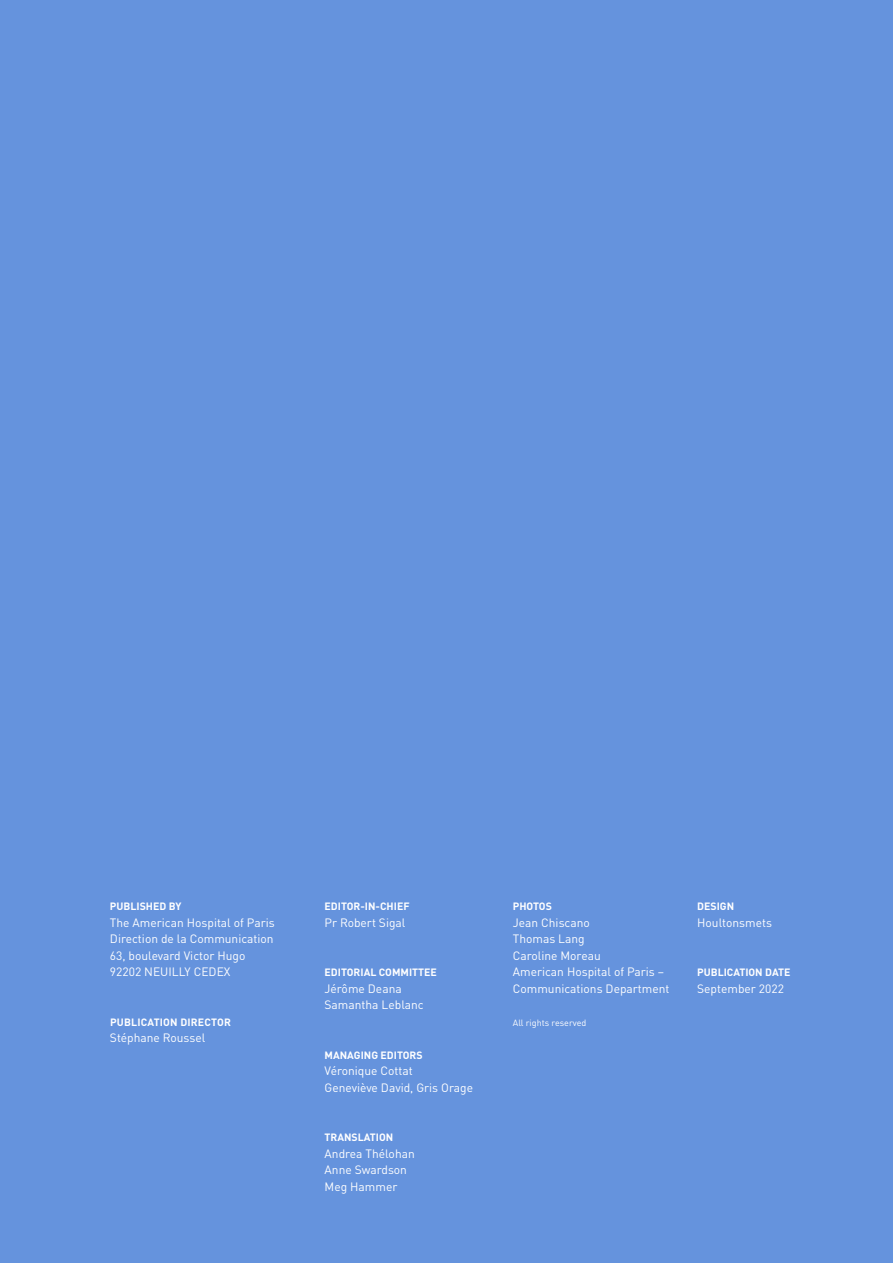
<style>
.page{position:relative;width:893px;height:1263px;background:#6593dd}
.page>*{position:absolute;margin:0;border:0;box-sizing:border-box;transform-origin:0 0}
.t1{font:12px/16.5px "DIN Pro";color:#fff}
.t2{font:700 10.5px "DIN Pro";color:#fff}
.t3{font:700 10.5px "DIN Pro";letter-spacing:.02em;color:#fff}
.t4{font:9px "DIN Pro";color:#fff}
</style>
<div class="page">
<p class="t2" style="left:110px;top:898px;width:73px">PUBLISHED BY</p>
<p class="t1" style="left:110px;top:913px;width:166px">The American Hospital of Paris</p>
<p class="t1" style="left:110px;top:929px;width:165px">Direction de la Communication</p>
<p class="t1" style="left:110px;top:946px;width:137px">63, boulevard Victor Hugo</p>
<p class="t1" style="left:110px;top:962px;width:122px">92202 NEUILLY CEDEX</p>
<p class="t3" style="left:110px;top:1013px;width:122px">PUBLICATION DIRECTOR</p>
<p class="t1" style="left:110px;top:1028px;width:97px">Stéphane Roussel</p>
<p class="t2" style="left:325px;top:898px;width:86px">EDITOR-IN-CHIEF</p>
<p class="t1" style="left:325px;top:913px;width:82px">Pr Robert Sigal</p>
<p class="t2" style="left:325px;top:964px;width:114px">EDITORIAL COMMITTEE</p>
<p class="t1" style="left:325px;top:979px;width:79px">Jérôme Deana</p>
<p class="t1" style="left:325px;top:995px;width:101px">Samantha Leblanc</p>
<p class="t2" style="left:325px;top:1046px;width:100px">MANAGING EDITORS</p>
<p class="t1" style="left:325px;top:1061px;width:90px">Véronique Cottat</p>
<p class="t1" style="left:325px;top:1078px;width:150px">Geneviève David, Gris Orage</p>
<p class="t2" style="left:325px;top:1129px;width:70px">TRANSLATION</p>
<p class="t1" style="left:325px;top:1144px;width:92px">Andrea Thélohan</p>
<p class="t1" style="left:325px;top:1160px;width:84px">Anne Swardson</p>
<p class="t1" style="left:325px;top:1177px;width:74px">Meg Hammer</p>
<p class="t2" style="left:513px;top:898px;width:41px">PHOTOS</p>
<p class="t1" style="left:513px;top:913px;width:79px">Jean Chiscano</p>
<p class="t1" style="left:513px;top:929px;width:73px">Thomas Lang</p>
<p class="t1" style="left:513px;top:946px;width:89px">Caroline Moreau</p>
<p class="t1" style="left:513px;top:962px;width:158px">American Hospital of Paris –<br>Communications Department</p>
<p class="t4" style="left:513px;top:1015px;width:75px">All rights reserved</p>
<p class="t2" style="left:697px;top:898px;width:38px">DESIGN</p>
<p class="t1" style="left:697px;top:913px;width:76px">Houltonsmets</p>
<p class="t2" style="left:697px;top:964px;width:95px">PUBLICATION DATE</p>
<p class="t1" style="left:697px;top:979px;width:88px">September 2022</p>
</div>
